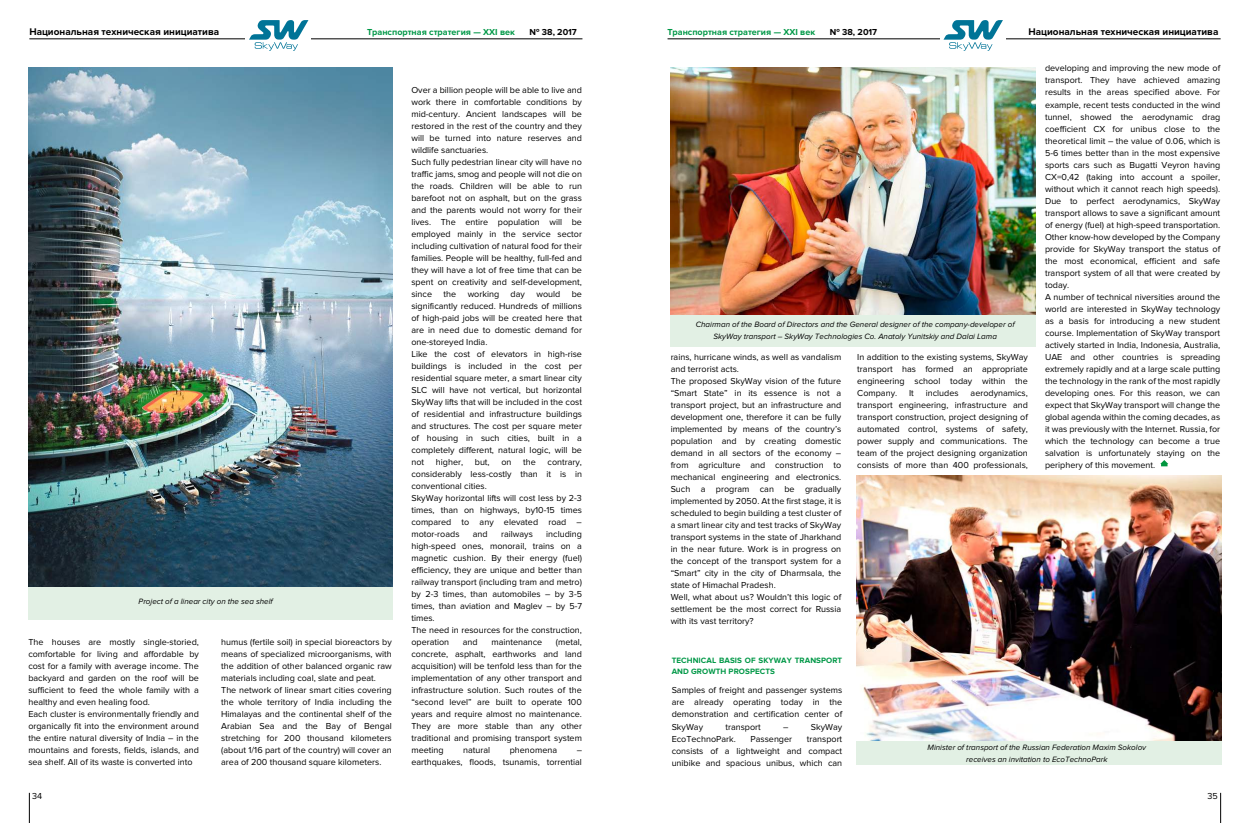
<style>
.page{position:relative;width:1248px;height:823px;background:#fff}
.page>*{position:absolute;margin:0;border:0;box-sizing:border-box;transform-origin:0 0}
.t1{font:700 10px "Proxima Nova";color:#000}
.t2{font:9px/12px "Proxima Nova";color:#000}
.t3{font:700 9px "Proxima Nova";color:#009847}
.t4{font:700 9px "Proxima Nova";color:#000}
.t5{font:italic 8px/12px "Proxima Nova";color:#000;text-align:center}
.t6{font:700 8px/11px "Proxima Nova";letter-spacing:.01em;color:#009847}
</style>
<div class="page">
<hr style="left:29px;top:38px;width:553px;height:1px;background:#000">
<hr style="left:667px;top:38px;width:553px;height:1px;background:#000">
<hr style="left:29px;top:792px;width:1px;height:30px;background:#000">
<hr style="left:1220px;top:792px;width:1px;height:30px;background:#000">
<div style="left:246px;top:16px;width:65px;height:38px;background:#fff"></div>
<svg style="left:249px;top:20px;width:59px;height:31px"></svg>
<div style="left:940px;top:16px;width:65px;height:38px;background:#fff"></div>
<svg style="left:943px;top:20px;width:59px;height:31px"></svg>
<img style="left:28px;top:67px;width:365px;height:518px">
<div style="left:28px;top:587px;width:364px;height:32px;background:#e2f0e4"></div>
<img style="left:670px;top:67px;width:365px;height:248px">
<div style="left:670px;top:315px;width:365px;height:31px;background:#e2f0e4"></div>
<div style="left:856px;top:739px;width:365px;height:25px;background:#e2f0e4"></div>
<img style="left:856px;top:475px;width:364px;height:265px">
<svg style="left:1160px;top:460px;width:8px;height:6px"></svg>
<p class="t1" style="left:29px;top:26px;width:191px">Национальная техническая инициатива</p>
<p class="t3" style="left:367px;top:26px;width:149px">Транспортная стратегия — XXI век</p>
<p class="t4" style="left:529px;top:26px;width:49px">№ 38, 2017</p>
<p class="t3" style="left:667px;top:26px;width:149px">Транспортная стратегия — XXI век</p>
<p class="t4" style="left:829px;top:26px;width:49px">№ 38, 2017</p>
<p class="t1" style="left:1028px;top:26px;width:191px">Национальная техническая инициатива</p>
<p class="t5" style="left:139px;top:595px;width:136px">Project of a linear city on the sea shelf</p>
<p class="t2" style="left:28px;top:636px;width:172px">The houses are mostly single-storied, comfortable for living and affordable by cost for a family with average income. The backyard and garden on the roof will be sufficient to feed the whole family with a healthy and even healing food.<br>Each cluster is environmentally friendly and organically fit into the environment around the entire natural diversity of India ― in the mountains and forests, fields, islands, and sea shelf. All of its waste is converted into</p>
<p class="t2" style="left:221px;top:635px;width:172px">humus (fertile soil) in special bioreactors by means of specialized microorganisms, with the addition of other balanced organic raw materials including coal, slate and peat.<br>The network of linear smart cities covering the whole territory of India including the Himalayas and the continental shelf of the Arabian Sea and the Bay of Bengal stretching for 200 thousand kilometers (about 1/16 part of the country) will cover an area of 200 thousand square kilometers.</p>
<p class="t2" style="left:411px;top:84px;width:172px">Over a billion people will be able to live and work there in comfortable conditions by mid-century. Ancient landscapes will be restored in the rest of the country and they will be turned into nature reserves and wildlife sanctuaries.<br>Such fully pedestrian linear city will have no traffic jams, smog and people will not die on the roads. Children will be able to run barefoot not on asphalt, but on the grass and the parents would not worry for their lives. The entire population will be employed mainly in the service sector including cultivation of natural food for their families. People will be healthy, full-fed and they will have a lot of free time that can be spent on creativity and self-development, since</p>
<p class="t2" style="left:411px;top:288px;width:172px;text-indent:160px">be significantly reduced. Hundreds of millions of high-paid jobs will be created here that are in need due to domestic demand for one-storeyed India.<br>Like the cost of elevators in high-rise buildings is included in the cost per residential square meter, a smart linear city SLC will have not vertical, but horizontal SkyWay lifts that will be included in the cost of residential and infrastructure buildings and structures. The cost per square meter of housing in such cities, built in a completely different, natural logic, will be not</p>
<p class="t2" style="left:443px;top:288px;width:14px">the</p>
<p class="t2" style="left:467px;top:288px;width:33px">working</p>
<p class="t2" style="left:510px;top:288px;width:16px">day</p>
<p class="t2" style="left:536px;top:288px;width:25px">would</p>
<p class="t2" style="left:436px;top:456px;width:29px">higher,</p>
<p class="t2" style="left:475px;top:456px;width:16px">but,</p>
<p class="t2" style="left:501px;top:456px;width:12px">on</p>
<p class="t2" style="left:523px;top:456px;width:14px">the</p>
<p class="t2" style="left:411px;top:456px;width:172px;text-indent:136px">contrary, considerably less-costly than it is in conventional cities.<br>SkyWay horizontal lifts will cost less by 2-3 times, than on highways, by10-15 times compared to any elevated road ― motor-roads</p>
<p class="t2" style="left:411px;top:528px;width:172px;text-indent:135px">including high-speed ones, monorail, trains on a magnetic cushion. By their energy (fuel) efficiency, they are unique and better than railway transport (including tram and metro) by 2-3 times, than automobiles ― by 3-5 times, than aviation and Maglev ― by 5-7 times.<br>The need in resources for the construction, operation</p>
<p class="t2" style="left:473px;top:528px;width:16px">and</p>
<p class="t2" style="left:501px;top:528px;width:33px">railways</p>
<p class="t2" style="left:411px;top:636px;width:172px;text-align:justify;text-indent:144px">(metal, concrete, asphalt, earthworks and land acquisition) will be tenfold less than for the implementation of any other transport and infrastructure solution. Such routes of the “second level” are built to operate 100 years and require almost no maintenance.<br>They are more stable than any other traditional and promising transport system meeting</p>
<p class="t2" style="left:463px;top:636px;width:16px">and</p>
<p class="t2" style="left:491px;top:636px;width:52px">maintenance</p>
<p class="t2" style="left:463px;top:744px;width:29px">natural</p>
<p class="t2" style="left:509px;top:744px;width:49px">phenomena</p>
<p class="t2" style="left:411px;top:744px;width:172px;text-align:right">―<br>earthquakes, floods, tsunamis, torrential</p>
<p class="t5" style="left:695px;top:318px;width:320px">Chairman of the Board of Directors and the General designer of the company-developer of<br>SkyWay transport ― SkyWay Technologies Co. Anatoly Yunitskiy and Dalai Lama</p>
<p class="t2" style="left:670px;top:351px;width:172px">rains, hurricane winds, as well as vandalism and terrorist acts.<br>The proposed SkyWay vision of the future “Smart State” in its essence is not a transport project, but an infrastructure and development one, therefore it can be fully implemented by means of the country’s population and by creating domestic demand in all sectors of the economy ― from agriculture and construction to mechanical engineering and electronics.<br>Such a program can be gradually implemented by 2050. At the first stage, it is scheduled to begin building a test cluster of a smart linear city and test tracks of SkyWay transport systems in the state of Jharkhand in the near future. Work is in progress on the concept of the transport system for a “Smart” city in the city of Dharmsala, the state of Himachal Pradesh.<br>Well, what about us? Wouldn’t this logic of settlement be the most correct for Russia with its vast territory?</p>
<p class="t6" style="left:671px;top:654px;width:172px">TECHNICAL BASIS OF SKYWAY TRANSPORT<br>AND GROWTH PROSPECTS</p>
<p class="t2" style="left:857px;top:351px;width:172px;text-align:justify">In addition to the existing systems, SkyWay transport has formed an appropriate engineering school today within the Company.</p>
<p class="t2" style="left:857px;top:387px;width:172px;text-align:justify;text-indent:113px">aerodynamics, transport engineering, infrastructure and transport construction, project designing of automated control, systems of safety, power supply and communications. The team of the project designing organization consists of more than 400 professionals,</p>
<p class="t2" style="left:909px;top:387px;width:6px">It</p>
<p class="t2" style="left:925px;top:387px;width:34px">includes</p>
<p class="t2" style="left:1044px;top:63px;width:177px">developing and improving the new mode of transport. They have achieved amazing results in the areas specified above. For example, recent tests conducted in the wind tunnel, showed the aerodynamic drag coefficient CX for unibus close to the theoretical limit ― the value of 0.06, which is 5-6 times better than in the most expensive sports cars such as Bugatti Veyron having CX=0,42 (taking into account a spoiler, without which it cannot reach high speeds).<br>Due to perfect aerodynamics, SkyWay transport allows to save a significant amount of energy (fuel) at high-speed transportation.<br>Other know-how developed by the Company provide for SkyWay transport the status of the most economical, efficient and safe transport system of all that were created by today.<br>A number of technical niversities around the world are interested in SkyWay technology as a basis for introducing a new student course. Implementation of SkyWay transport actively started in India, Indonesia, Australia, UAE and other countries is spreading extremely rapidly and at a large scale putting the technology in the rank of the most rapidly developing ones. For this reason, we can expect that SkyWay transport will change the global agenda within the coming decades, as it was previously with the Internet. Russia, for which the technology can become a true salvation is unfortunately staying on the periphery of this movement.</p>
<p class="t2" style="left:671px;top:684px;width:172px;text-align:justify">Samples of freight and passenger systems are already operating today in the demonstration and certification center of SkyWay</p>
<p class="t2" style="left:725px;top:720px;width:37px">transport</p>
<p class="t2" style="left:810px;top:720px;width:33px">SkyWay</p>
<p class="t2" style="left:671px;top:732px;width:66px">EcoTechnoPark.</p>
<p class="t2" style="left:750px;top:732px;width:43px">Passenger</p>
<p class="t2" style="left:671px;top:732px;width:172px;text-align:justify;text-indent:135px">transport consists of a lightweight and compact unibike and spacious unibus, which can</p>
<p class="t5" style="left:927px;top:740px;width:220px">Minister of transport of the Russian Federation Maxim Sokolov receives an invitation to EcoTechnoPark</p>
<p class="t2" style="left:32px;top:789px;width:12px">34</p>
<p class="t2" style="left:1207px;top:789px;width:12px">35</p>
</div>
